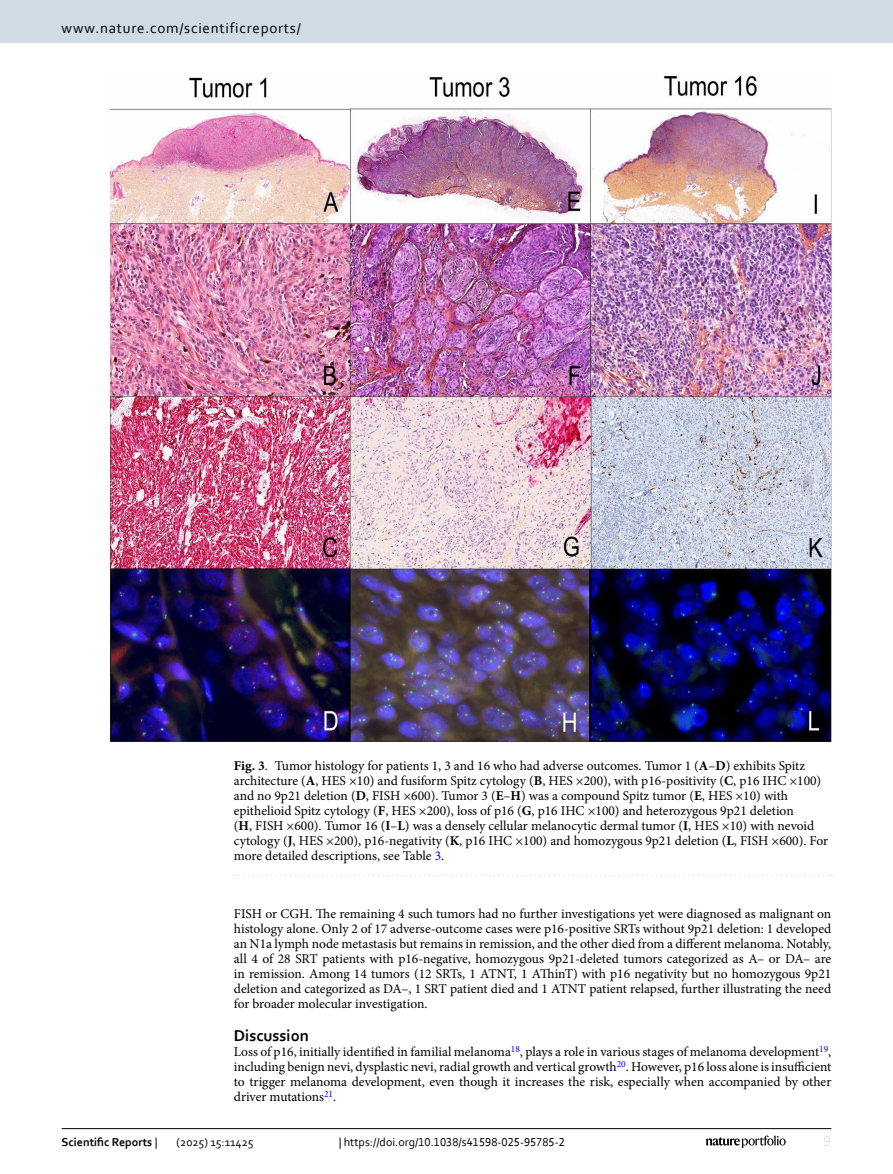
<style>
.page{position:relative;width:893px;height:1174px;background:#fff}
.page>*{position:absolute;margin:0;border:0;box-sizing:border-box;transform-origin:0 0}
.Head_1{font:700 16.5px "Corbel";color:#000}
.t1{font:15px "Corbel";letter-spacing:.05em;color:#000}
.t2{font:15px "Corbel";color:#d9e4eb}
.Body_Text_Indent{font:13.5px/15px "Minion Pro";color:#000;text-align:justify}
.Figure_Caption{font:13.5px/15px "Minion Pro";color:#000}
.Body_Text{font:13.5px/15px "Minion Pro";color:#000;text-align:justify}
.t3{font:12px "Corbel";color:#000}
.t4{font:700 12px "Corbel";color:#000}
.s1{font-weight:700}
.s2{color:#00f}
.s3{font-weight:400}
</style>
<div class="page">
<img style="left:109px;top:76px;width:722px;height:666px">
<svg style="left:235px;top:874px;width:597px;height:2px"></svg>
<hr style="left:62px;top:1128px;width:769px;height:1px;background:#000">
<svg style="left:706px;top:1135px;width:80px;height:12px"></svg>
<div style="left:0;top:0;width:893px;height:43px;background:#cedde4"></div>
<p class="t1" style="left:62px;top:18px;width:241px">www.nature.com/scientificreports/</p>
<p class="Figure_Caption" style="left:234px;top:758px;width:596px"><span class="s1">Fig. 3</span>. Tumor histology for patients 1, 3 and 16 who had adverse outcomes. Tumor 1 (<span class="s1">A</span>–<span class="s1">D</span>) exhibits Spitz architecture (<span class="s1">A</span>, HES ×10) and fusiform Spitz cytology (<span class="s1">B</span>, HES ×200), with p16-positivity (<span class="s1">C</span>, p16 IHC ×100) and no 9p21 deletion (<span class="s1">D</span>, FISH ×600). Tumor 3 (<span class="s1">E</span>–<span class="s1">H</span>) was a compound Spitz tumor (<span class="s1">E</span>, HES ×10) with epithelioid Spitz cytology (<span class="s1">F</span>, HES ×200), loss of p16 (<span class="s1">G</span>, p16 IHC ×100) and heterozygous 9p21 deletion<br>(<span class="s1">H</span>, FISH ×600). Tumor 16 (<span class="s1">I</span>–<span class="s1">L</span>) was a densely cellular melanocytic dermal tumor (<span class="s1">I</span>, HES ×10) with nevoid cytology (<span class="s1">J</span>, HES ×200), p16-negativity (<span class="s1">K</span>, p16 IHC ×100) and homozygous 9p21 deletion (<span class="s1">L</span>, FISH ×600). For more detailed descriptions, see Table <span class="s2">3</span>.</p>
<p class="Body_Text_Indent" style="left:234px;top:906px;width:599px">FISH or CGH. The remaining 4 such tumors had no further investigations yet were diagnosed as malignant on histology alone. Only 2 of 17 adverse-outcome cases were p16-positive SRTs without 9p21 deletion: 1 developed an N1a lymph node metastasis but remains in remission, and the other died from a different melanoma. Notably, all 4 of 28 SRT patients with p16-negative, homozygous 9p21-deleted tumors categorized as A– or DA– are in remission. Among 14 tumors (12 SRTs, 1 ATNT, 1 AThinT) with p16 negativity but no homozygous 9p21 deletion and categorized as DA–, 1 SRT patient died and 1 ATNT patient relapsed, further illustrating the need for broader molecular investigation.</p>
<p class="Head_1" style="left:234px;top:1025px;width:77px">Discussion</p>
<p class="Body_Text" style="left:234px;top:1044px;width:599px">Loss of p16, initially identified in familial melanoma<sup>18</sup>, plays a role in various stages of melanoma development<sup>19</sup>, including benign nevi, dysplastic nevi, radial growth and vertical growth<sup>20</sup>. However, p16 loss alone is insufficient to trigger melanoma development, even though it increases the risk, especially when accompanied by other driver mutations<sup>21</sup>.</p>
<p class="t4" style="left:62px;top:1134px;width:97px">Scientific Reports <span class="s3">|</span></p>
<p class="t3" style="left:177px;top:1134px;width:78px">(2025) 15:11425</p>
<p class="t3" style="left:339px;top:1134px;width:228px">| https://doi.org/10.1038/s41598-025-95785-2</p>
<p class="t2" style="left:824px;top:1132px;width:9px">9</p>
</div>
